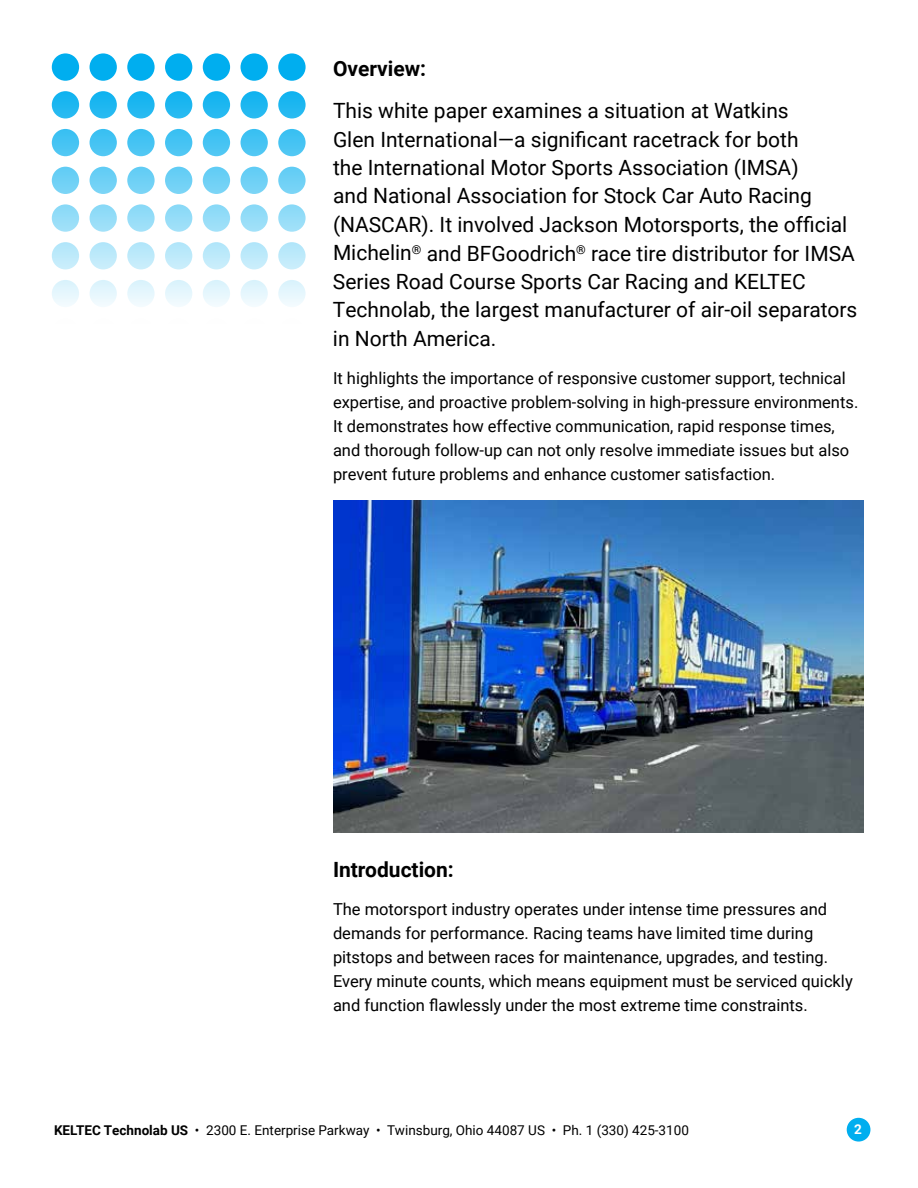
<style>
.page{position:relative;width:918px;height:1188px;background:#fff}
.page>*{position:absolute;margin:0;border:0;box-sizing:border-box;transform-origin:0 0}
.t1{font:21px/28.5px "Roboto";color:#000}
.t2{font:700 21px "Roboto";color:#000}
.t3{font:16.5px/24px "Roboto";color:#000}
.t4{font:13.5px "Roboto";color:#000}
.t5{font:700 13.5px "Roboto";color:#fff}
.s1{font-weight:700}
</style>
<div class="page">
<div style="left:52px;top:53px;width:27px;height:28px;background:#00aeef;border-radius:50%"></div>
<div style="left:90px;top:53px;width:27px;height:28px;background:#00aeef;border-radius:50%"></div>
<div style="left:127px;top:53px;width:28px;height:28px;background:#00aeef;border-radius:50%"></div>
<div style="left:165px;top:53px;width:27px;height:28px;background:#00aeef;border-radius:50%"></div>
<div style="left:203px;top:53px;width:27px;height:28px;background:#00aeef;border-radius:50%"></div>
<div style="left:241px;top:53px;width:27px;height:28px;background:#00aeef;border-radius:50%"></div>
<div style="left:278px;top:53px;width:28px;height:28px;background:#00aeef;border-radius:50%"></div>
<svg style="left:52px;top:91px;width:27px;height:27px"></svg>
<svg style="left:90px;top:91px;width:27px;height:27px"></svg>
<svg style="left:127px;top:91px;width:28px;height:27px"></svg>
<svg style="left:165px;top:91px;width:27px;height:27px"></svg>
<svg style="left:203px;top:91px;width:27px;height:27px"></svg>
<svg style="left:241px;top:91px;width:27px;height:27px"></svg>
<svg style="left:278px;top:91px;width:28px;height:27px"></svg>
<svg style="left:52px;top:129px;width:27px;height:27px"></svg>
<svg style="left:90px;top:129px;width:27px;height:27px"></svg>
<svg style="left:127px;top:129px;width:28px;height:27px"></svg>
<svg style="left:165px;top:129px;width:27px;height:27px"></svg>
<svg style="left:203px;top:129px;width:27px;height:27px"></svg>
<svg style="left:241px;top:129px;width:27px;height:27px"></svg>
<svg style="left:278px;top:129px;width:28px;height:27px"></svg>
<svg style="left:52px;top:167px;width:27px;height:27px"></svg>
<svg style="left:90px;top:167px;width:27px;height:27px"></svg>
<svg style="left:127px;top:167px;width:28px;height:27px"></svg>
<svg style="left:165px;top:167px;width:27px;height:27px"></svg>
<svg style="left:203px;top:167px;width:27px;height:27px"></svg>
<svg style="left:241px;top:167px;width:27px;height:27px"></svg>
<svg style="left:278px;top:167px;width:28px;height:27px"></svg>
<svg style="left:52px;top:204px;width:27px;height:28px"></svg>
<svg style="left:90px;top:204px;width:27px;height:28px"></svg>
<svg style="left:127px;top:204px;width:28px;height:28px"></svg>
<svg style="left:165px;top:204px;width:27px;height:28px"></svg>
<svg style="left:203px;top:204px;width:27px;height:28px"></svg>
<svg style="left:241px;top:204px;width:27px;height:28px"></svg>
<svg style="left:278px;top:204px;width:28px;height:28px"></svg>
<svg style="left:52px;top:242px;width:27px;height:27px"></svg>
<svg style="left:90px;top:242px;width:27px;height:27px"></svg>
<div style="left:127px;top:242px;width:28px;height:27px;background:#beeafa;border-radius:50%"></div>
<svg style="left:165px;top:242px;width:27px;height:27px"></svg>
<svg style="left:203px;top:242px;width:27px;height:27px"></svg>
<svg style="left:241px;top:242px;width:27px;height:27px"></svg>
<div style="left:278px;top:242px;width:28px;height:27px;background:#beeafa;border-radius:50%"></div>
<div style="left:52px;top:280px;width:27px;height:27px;background:#e6f7fd;border-radius:50%"></div>
<div style="left:90px;top:280px;width:27px;height:27px;background:#e6f7fd;border-radius:50%"></div>
<div style="left:127px;top:280px;width:28px;height:27px;background:#e6f7fd;border-radius:50%"></div>
<div style="left:165px;top:280px;width:27px;height:27px;background:#e6f7fd;border-radius:50%"></div>
<div style="left:203px;top:280px;width:27px;height:27px;background:#e6f7fd;border-radius:50%"></div>
<div style="left:241px;top:280px;width:27px;height:27px;background:#e6f7fd;border-radius:50%"></div>
<div style="left:278px;top:280px;width:28px;height:27px;background:#e6f7fd;border-radius:50%"></div>
<div style="left:847px;top:1118px;width:23px;height:24px;background:#00aeef;border-radius:50%"></div>
<img style="left:333px;top:500px;width:531px;height:333px">
<p class="t2" style="left:333px;top:54px;width:95px">Overview:</p>
<p class="t1" style="left:333px;top:96px;width:526px">This white paper examines a situation at Watkins<br>Glen International—a significant racetrack for both<br>the International Motor Sports Association (IMSA)<br>and National Association for Stock Car Auto Racing (NASCAR). It involved Jackson Motorsports, the official Michelin<sup>®</sup> and BFGoodrich<sup>®</sup> race tire distributor for IMSA Series Road Course Sports Car Racing and KELTEC Technolab, the largest manufacturer of air-oil separators in North America.</p>
<p class="t3" style="left:333px;top:365px;width:527px">It highlights the importance of responsive customer support, technical expertise, and proactive problem-solving in high-pressure environments.<br>It demonstrates how effective communication, rapid response times, and thorough follow-up can not only resolve immediate issues but also prevent future problems and enhance customer satisfaction.</p>
<p class="t2" style="left:333px;top:855px;width:122px">Introduction:</p>
<p class="t3" style="left:333px;top:896px;width:521px">The motorsport industry operates under intense time pressures and demands for performance. Racing teams have limited time during pitstops and between races for maintenance, upgrades, and testing.<br>Every minute counts, which means equipment must be serviced quickly and function flawlessly under the most extreme time constraints.</p>
<p class="t4" style="left:54px;top:1120px;width:637px"><span class="s1">KELTEC Technolab US</span> • 2300 E. Enterprise Parkway • Twinsburg, Ohio 44087 US • Ph. 1 (330) 425-3100</p>
<p class="t5" style="left:854px;top:1119px;width:9px">2</p>
</div>
